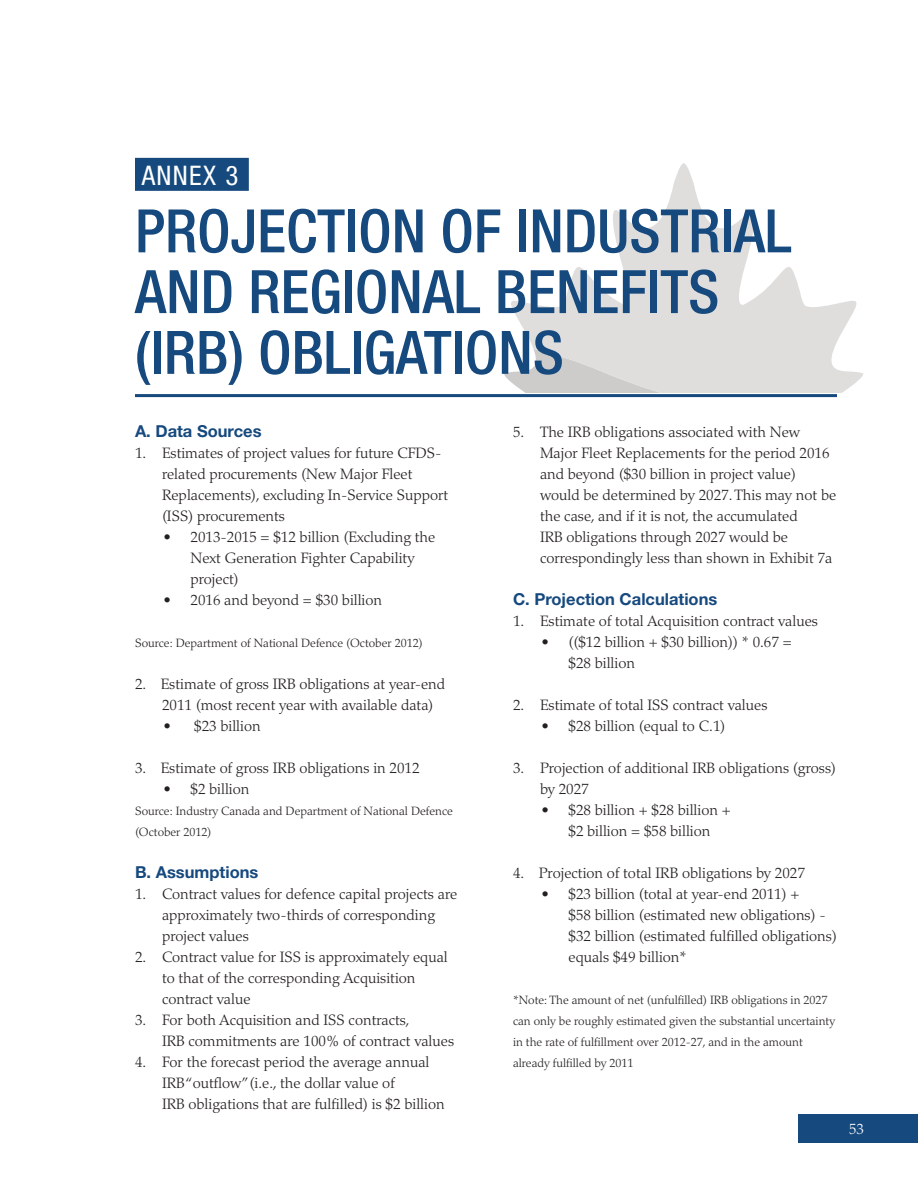
<style>
.page{position:relative;width:918px;height:1188px;background:#fff}
.page>*{position:absolute;margin:0;border:0;box-sizing:border-box;transform-origin:0 0}
.Section_Title{font:500 condensed 60px/60.8px "Helvetica Neue LT Std";color:#16497e}
.Section_Head{font:condensed 27px "Helvetica Neue LT Std";letter-spacing:.05em;color:#fff}
.Head_2b{font:700 16.5px "Helvetica Neue LT Std";color:#16497e}
.Body_Text_1a{font:300 15px/21px "Palatino";color:#231f20}
.t1{font:300 15px "Palatino";color:#fff}
.newnote{font:300 12px/21px "Palatino";color:#231f20}
.Body_Text_1a-2{font:300 12px/21px "Palatino";color:#231f20}
</style>
<div class="page">
<svg style="left:504px;top:163px;width:359px;height:230px;fill:#dfdedd"></svg>
<div style="left:798px;top:1114px;width:120px;height:29px;background:#16497e"></div>
<div style="left:135px;top:158px;width:114px;height:33px;background:#16497e"></div>
<hr style="left:135px;top:394px;width:702px;height:3px;background:#16497e">
<p class="Section_Head" style="left:142px;top:160px;width:98px">ANNEX 3</p>
<p class="Section_Title" style="left:135px;top:200px;width:658px">PROJECTION OF INDUSTRIAL<br>AND REGIONAL BENEFITS (IRB) OBLIGATIONS</p>
<p class="Head_2b" style="left:135px;top:420px;width:128px">A. Data Sources</p>
<p class="Body_Text_1a" style="left:162px;top:442px;width:288px;text-indent:-27px">1. Estimates of project values for future CFDS&shy;related procurements (New Major Fleet Replacements), excluding In-Service Support (ISS) procurements</p>
<p class="Body_Text_1a" style="left:190px;top:526px;width:246px;text-indent:-27px">• 2013-2015 = $12 billion (Excluding the<br>Next Generation Fighter Capability project)</p>
<p class="Body_Text_1a" style="left:164px;top:589px;width:220px">• 2016 and beyond = $30 billion</p>
<p class="Body_Text_1a-2" style="left:135px;top:632px;width:289px">Source: Department of National Defence (October 2012)</p>
<p class="Body_Text_1a" style="left:162px;top:673px;width:285px;text-indent:-27px">2. Estimate of gross IRB obligations at year-end<br>2011 (most recent year with available data)</p>
<p class="Body_Text_1a" style="left:164px;top:715px;width:99px">• $23 billion</p>
<p class="Body_Text_1a" style="left:135px;top:757px;width:286px">3. Estimate of gross IRB obligations in 2012</p>
<p class="Body_Text_1a" style="left:164px;top:778px;width:88px">• $2 billion</p>
<p class="Body_Text_1a-2" style="left:135px;top:800px;width:320px">Source: Industry Canada and Department of National Defence (October 2012)</p>
<p class="Head_2b" style="left:135px;top:861px;width:125px">B. Assumptions</p>
<p class="Body_Text_1a" style="left:162px;top:883px;width:297px;text-indent:-27px">1. Contract values for defence capital projects are approximately two-thirds of corresponding project values</p>
<p class="Body_Text_1a" style="left:162px;top:946px;width:287px;text-indent:-27px">2. Contract value for ISS is approximately equal to that of the corresponding Acquisition contract value</p>
<p class="Body_Text_1a" style="left:162px;top:1009px;width:294px;text-indent:-27px">3. For both Acquisition and ISS contracts,<br>IRB commitments are 100% of contract values</p>
<p class="Body_Text_1a" style="left:162px;top:1051px;width:284px;text-indent:-27px">4. For the forecast period the average annual<br>IRB“outflow”(i.e., the dollar value of<br>IRB obligations that are fulfilled) is $2 billion</p>
<p class="Body_Text_1a" style="left:540px;top:421px;width:298px;text-indent:-27px">5. The IRB obligations associated with New Major Fleet Replacements for the period 2016 and beyond ($30 billion in project value) would be determined by 2027. This may not be the case, and if it is not, the accumulated<br>IRB obligations through 2027 would be correspondingly less than shown in Exhibit 7a</p>
<p class="Head_2b" style="left:513px;top:588px;width:206px">C. Projection Calculations</p>
<p class="Body_Text_1a" style="left:513px;top:610px;width:307px">1. Estimate of total Acquisition contract values</p>
<p class="Body_Text_1a" style="left:568px;top:631px;width:225px;text-indent:-27px">• (($12 billion + $30 billion)) * 0.67 = $28 billion</p>
<p class="Body_Text_1a" style="left:513px;top:694px;width:256px">2. Estimate of total ISS contract values</p>
<p class="Body_Text_1a" style="left:542px;top:715px;width:186px">• $28 billion (equal to C.1)</p>
<p class="Body_Text_1a" style="left:540px;top:757px;width:298px;text-indent:-27px">3. Projection of additional IRB obligations (gross) by 2027</p>
<p class="Body_Text_1a" style="left:542px;top:799px;width:191px;text-align:center">• $28 billion + $28 billion + $2 billion = $58 billion</p>
<p class="Body_Text_1a" style="left:513px;top:862px;width:293px">4. Projection of total IRB obligations by 2027</p>
<p class="Body_Text_1a" style="left:568px;top:883px;width:270px;text-indent:-27px">• $23 billion (total at year-end 2011) +<br>$58 billion (estimated new obligations) - $32 billion (estimated fulfilled obligations) equals $49 billion*</p>
<p class="newnote" style="left:513px;top:989px;width:324px">*Note: The amount of net (unfulfilled) IRB obligations in 2027 can only be roughly estimated given the substantial uncertainty in the rate of fulfillment over 2012-27, and in the amount already fulfilled by 2011</p>
<p class="t1" style="left:849px;top:1120px;width:16px">53</p>
</div>
